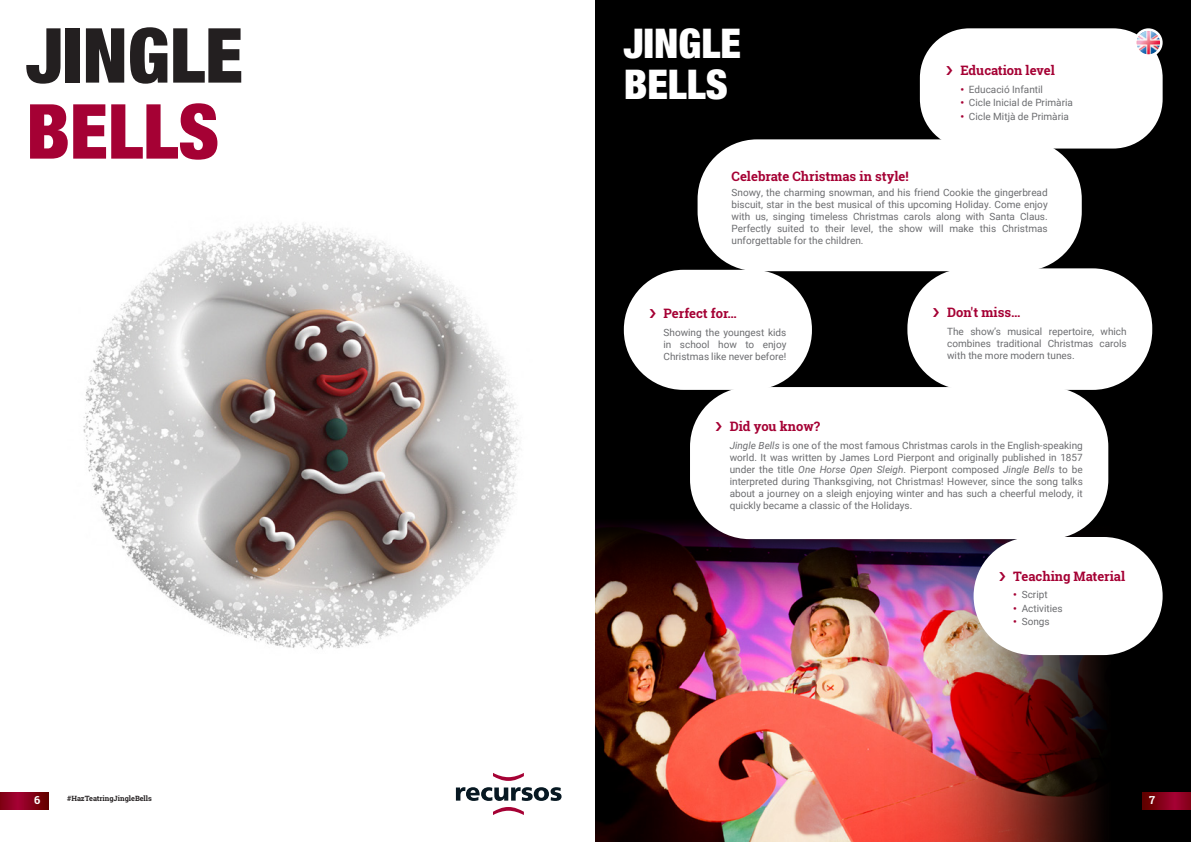
<style>
.page{position:relative;width:1191px;height:842px;background:#fff}
.page>*{position:absolute;margin:0;border:0;box-sizing:border-box;transform-origin:0 0}
.TITOL_CARA{font:900 condensed 76px/76px "Helvetica Neue LT Std";color:#231f20}
.titol{font:900 condensed 41px "Helvetica Neue LT Std";color:#fff}
.COS_ENTRADA{font:700 13px "Roboto Slab";color:#a50134}
.t1{font:700 11px "Roboto Slab";color:#fff}
.tick-cos{font:10px/12px "Roboto";color:#6c6d70;text-align:justify}
.COS{font:10px/12px "Roboto";color:#6c6d70;text-align:justify}
.CONTACTO{font:700 7.2px "Roboto Slab";color:#231f20}
.s1{color:#a50134}
.s2{font-weight:900;color:#a50134}
.s3{font-style:italic}
</style>
<div class="page">
<img style="left:0;top:222px;width:520px;height:588px">
<div style="left:595px;top:0;width:596px;height:842px;background:#000"></div>
<img style="left:595px;top:516px;width:511px;height:326px">
<div style="left:443px;top:761px;width:131px;height:66px;background:#fff"></div>
<svg style="left:456px;top:787px;width:105px;height:14px"></svg>
<svg style="left:493px;top:773px;width:31px;height:8px"></svg>
<svg style="left:493px;top:807px;width:31px;height:8px"></svg>
<svg style="left:0;top:792px;width:48px;height:17px"></svg>
<svg style="left:1142px;top:792px;width:49px;height:17px"></svg>
<div style="left:921px;top:30px;width:240px;height:117px;background:#fff;border-radius:48px"></div>
<div style="left:920px;top:28px;width:242px;height:121px;border:3px solid #fff;border-radius:48px"></div>
<div style="left:699px;top:141px;width:381px;height:129px;background:#fff;border-radius:58px"></div>
<div style="left:697px;top:139px;width:384px;height:132px;border:3px solid #fff;border-radius:58px"></div>
<div style="left:625px;top:271px;width:185px;height:118px;background:#fff;border-radius:58px"></div>
<div style="left:624px;top:270px;width:188px;height:120px;border:3px solid #fff;border-radius:58px"></div>
<div style="left:908px;top:270px;width:242px;height:119px;background:#fff;border-radius:58px"></div>
<div style="left:907px;top:268px;width:245px;height:122px;border:3px solid #fff;border-radius:58px"></div>
<div style="left:691px;top:388px;width:416px;height:150px;background:#fff;border-radius:58px"></div>
<div style="left:690px;top:387px;width:418px;height:152px;border:3px solid #fff;border-radius:58px"></div>
<div style="left:975px;top:538px;width:186px;height:116px;background:#fff;border-radius:58px"></div>
<div style="left:973px;top:537px;width:189px;height:118px;border:3px solid #fff;border-radius:58px"></div>
<img style="left:1135px;top:30px;width:26px;height:26px">
<div style="left:1134px;top:28px;width:28px;height:29px;border:3px solid #fff;border-radius:50%"></div>
<p class="TITOL_CARA" style="left:26px;top:16px;width:218px">JINGLE<br><span class="s1">BELLS</span></p>
<p class="titol" style="left:624px;top:18px;width:119px">JINGLE</p>
<p class="titol" style="left:624px;top:59px;width:106px">BELLS</p>
<p class="COS_ENTRADA" style="left:960px;top:61px;width:96px">Education level</p>
<p class="tick-cos" style="left:960px;top:83px;width:84px"><span class="s2">•</span> Educació Infantil</p>
<p class="tick-cos" style="left:960px;top:96px;width:114px"><span class="s2">•</span> Cicle Inicial de Primària</p>
<p class="tick-cos" style="left:960px;top:110px;width:110px"><span class="s2">•</span> Cicle Mitjà de Primària</p>
<p class="COS_ENTRADA" style="left:731px;top:167px;width:179px">Celebrate Christmas in style!</p>
<p class="COS" style="left:731px;top:186px;width:318px">Snowy, the charming snowman, and his friend Cookie the gingerbread biscuit, star in the best musical of this upcoming Holiday. Come enjoy with us, singing timeless Christmas carols along with Santa Claus.<br>Perfectly suited to their level, the show will make this Christmas unforgettable for the children.</p>
<p class="COS_ENTRADA" style="left:663px;top:304px;width:75px">Perfect for…</p>
<p class="tick-cos" style="left:663px;top:326px;width:124px">Showing the youngest kids in school how to enjoy Christmas like never before!</p>
<p class="COS_ENTRADA" style="left:947px;top:304px;width:75px">Don't miss…</p>
<p class="tick-cos" style="left:947px;top:325px;width:181px">The show’s musical repertoire, which combines traditional Christmas carols with the more modern tunes.</p>
<p class="COS_ENTRADA" style="left:729px;top:417px;width:92px">Did you know?</p>
<p class="tick-cos" style="left:729px;top:439px;width:354px"><span class="s3">Jingle Bells</span> is one of the most famous Christmas carols in the English-speaking world. It was written by James Lord Pierpont and originally published in 1857 under the title <span class="s3">One Horse Open Sleigh</span>. Pierpont composed <span class="s3">Jingle Bells</span> to be interpreted during Thanksgiving, not Christmas! However, since the song talks about a journey on a sleigh enjoying winter and has such a cheerful melody, it quickly became a classic of the Holidays.</p>
<p class="COS_ENTRADA" style="left:1013px;top:567px;width:113px">Teaching Material</p>
<p class="tick-cos" style="left:1013px;top:588px;width:36px"><span class="s2">•</span> Script</p>
<p class="tick-cos" style="left:1013px;top:602px;width:51px"><span class="s2">•</span> Activities</p>
<p class="tick-cos" style="left:1013px;top:615px;width:38px"><span class="s2">•</span> Songs</p>
<p class="t1" style="left:34px;top:792px;width:8px">6</p>
<p class="CONTACTO" style="left:67px;top:794px;width:86px">#HazTeatringJingleBells</p>
<p class="t1" style="left:1149px;top:792px;width:7px">7</p>
</div>
